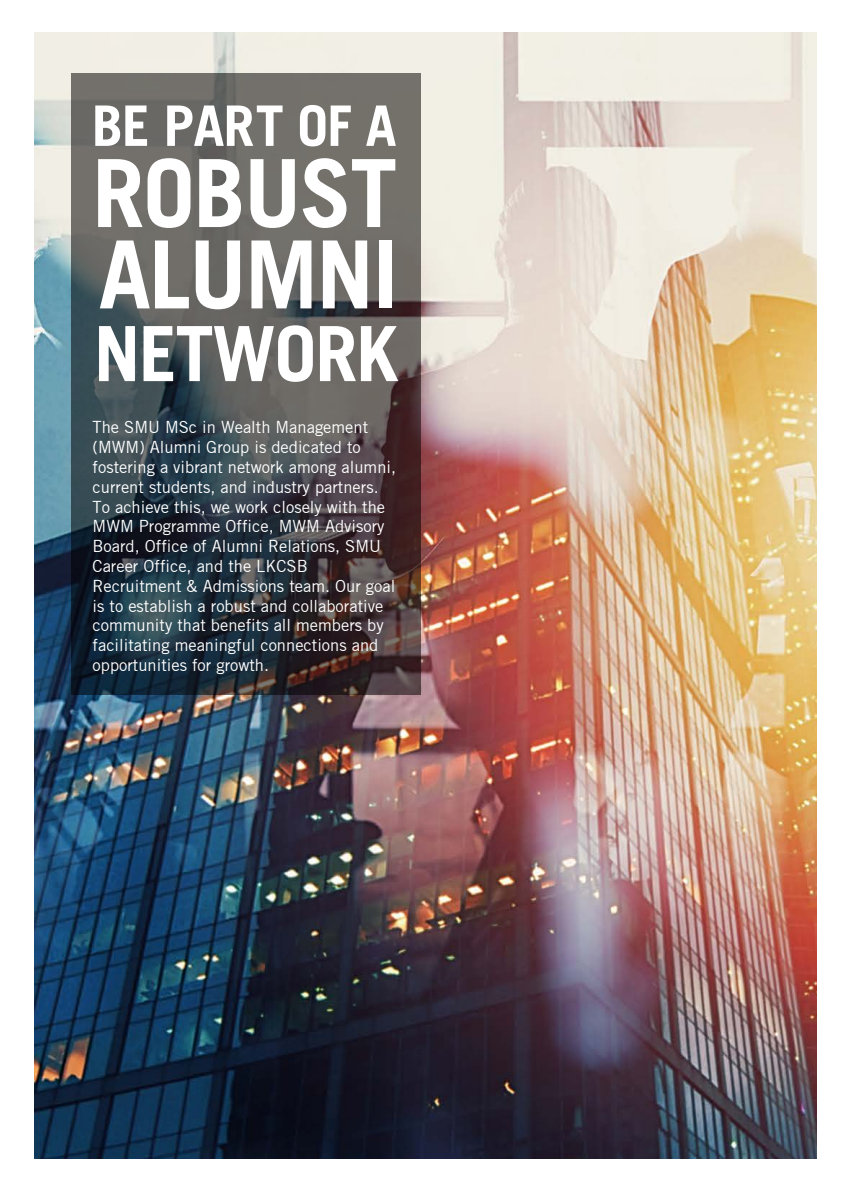
<style>
.page{position:relative;width:851px;height:1191px;background:#fff}
.page>*{position:absolute;margin:0;border:0;box-sizing:border-box;transform-origin:0 0}
.t1{font:700 94.05px/81.3px "Trade Gothic LT Std";letter-spacing:-.02em;color:#fff}
.t2{font:700 76.2px "Trade Gothic LT Std";letter-spacing:-.02em;color:#fff}
.t3{font:700 55.95px "Trade Gothic LT Std";letter-spacing:-.02em;color:#fff}
.t4{font:16.5px/19.8px "Trade Gothic";color:#fff}
</style>
<div class="page">
<img style="left:34px;top:33px;width:782px;height:1125px">
<svg style="left:71px;top:73px;width:349px;height:621px;background:#4e5052"></svg>
<h3 class="t3" style="left:92px;top:92px;width:306px">BE PART OF A</h3>
<h1 class="t1" style="left:92px;top:151px;width:307px">ROBUST<br>ALUMNI</h1>
<h2 class="t2" style="left:94px;top:307px;width:306px">NETWORK</h2>
<p class="t4" style="left:93px;top:417px;width:305px">The SMU MSc in Wealth Management (MWM) Alumni Group is dedicated to fostering a vibrant network among alumni, current students, and industry partners.<br>To achieve this, we work closely with the MWM Programme Office, MWM Advisory Board, Office of Alumni Relations, SMU Career Office, and the LKCSB Recruitment &amp; Admissions team. Our goal is to establish a robust and collaborative community that benefits all members by facilitating meaningful connections and opportunities for growth.</p>
</div>
